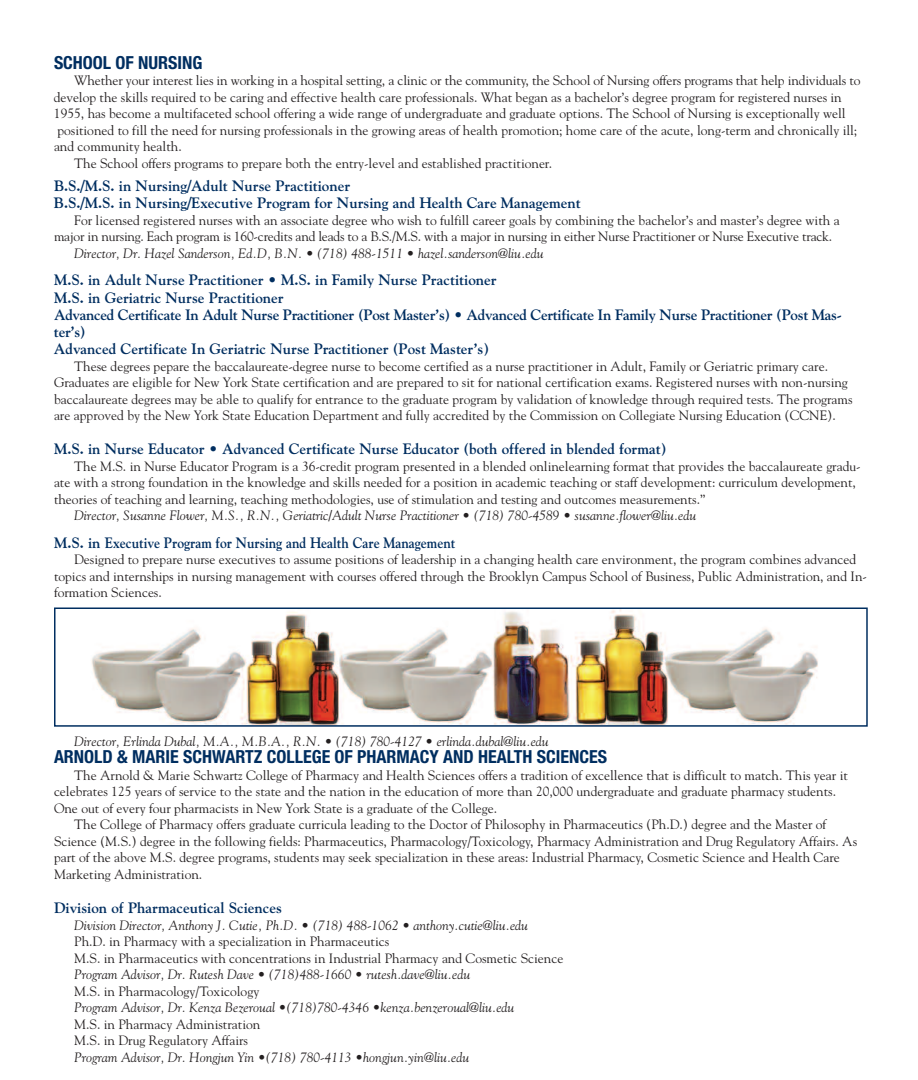
<style>
.page{position:relative;width:918px;height:1080px;background:#fff}
.page>*{position:absolute;margin:0;border:0;box-sizing:border-box;transform-origin:0 0}
.t1{font:700 condensed 18px "Helvetica Neue";color:#002e60}
.t2{font:700 15px/17.2px "Goudy";color:#002e60}
.t3{font:13.5px/16.5px "Goudy";color:#231f20}
.t4{font:italic 13.5px "Goudy";color:#231f20}
</style>
<div class="page">
<img style="left:91px;top:611px;width:727px;height:113px">
<div style="left:54px;top:608px;width:814px;height:119px;border:2px solid #002e60"></div>
<h1 class="t1" style="left:54px;top:56px;width:150px">SCHOOL OF NURSING</h1>
<p class="t3" style="left:74px;top:72px;width:788px">Whether your interest lies in working in a hospital setting, a clinic or the community, the School of Nursing offers programs that help individuals to</p>
<p class="t3" style="left:54px;top:89px;width:789px">develop the skills required to be caring and effective health care professionals. What began as a bachelor’s degree program for registered nurses in</p>
<p class="t3" style="left:54px;top:105px;width:793px">1955, has become a multifaceted school offering a wide range of undergraduate and graduate options. The School of Nursing is exceptionally well</p>
<p class="t3" style="left:57px;top:122px;width:801px">positioned to fill the need for nursing professionals in the growing areas of health promotion; home care of the acute, long-term and chronically ill;</p>
<p class="t3" style="left:54px;top:138px;width:129px">and community health.</p>
<p class="t3" style="left:74px;top:155px;width:479px">The School offers programs to prepare both the entry-level and established practitioner.</p>
<p class="t2" style="left:54px;top:177px;width:528px">B.S./M.S. in Nursing/Adult Nurse Practitioner<br>B.S./M.S. in Nursing/Executive Program for Nursing and Health Care Management</p>
<p class="t3" style="left:54px;top:212px;width:787px;text-indent:20px">For licensed registered nurses with an associate degree who wish to fulfill career goals by combining the bachelor’s and master’s degree with a major in nursing. Each program is 160-credits and leads to a B.S./M.S. with a major in nursing in either Nurse Practitioner or Nurse Executive track.</p>
<p class="t4" style="left:74px;top:245px;width:471px">Director, Dr. Hazel Sanderson, Ed.D, B.N. • (718) 488-1511 • hazel.sanderson@liu.edu</p>
<p class="t2" style="left:54px;top:271px;width:789px">M.S. in Adult Nurse Practitioner • M.S. in Family Nurse Practitioner<br>M.S. in Geriatric Nurse Practitioner<br>Advanced Certificate In Adult Nurse Practitioner (Post Master’s) • Advanced Certificate In Family Nurse Practitioner (Post Mas&shy;ter’s)<br>Advanced Certificate In Geriatric Nurse Practitioner (Post Master’s)</p>
<p class="t3" style="left:54px;top:358px;width:800px;text-indent:20px">These degrees pepare the baccalaureate-degree nurse to become certified as a nurse practitioner in Adult, Family or Geriatric primary care.<br>Graduates are eligible for New York State certification and are prepared to sit for national certification exams. Registered nurses with non-nursing baccalaureate degrees may be able to qualify for entrance to the graduate program by validation of knowledge through required tests. The programs are approved by the New York State Education Department and fully accredited by the Commission on Collegiate Nursing Education (CCNE).</p>
<p class="t2" style="left:54px;top:440px;width:614px">M.S. in Nurse Educator • Advanced Certificate Nurse Educator (both offered in blended format)</p>
<p class="t3" style="left:54px;top:458px;width:808px;text-indent:20px">The M.S. in Nurse Educator Program is a 36-credit program presented in a blended onlinelearning format that provides the baccalaureate gradu&shy;ate with a strong foundation in the knowledge and skills needed for a position in academic teaching or staff development: curriculum development, theories of teaching and learning, teaching methodologies, use of stimulation and testing and outcomes measurements.”</p>
<p class="t4" style="left:74px;top:507px;width:624px">Director, Susanne Flower, M.S., R.N., Geriatric/Adult Nurse Practitioner • (718) 780-4589 • susanne.flower@liu.edu</p>
<p class="t2" style="left:54px;top:534px;width:403px">M.S. in Executive Program for Nursing and Health Care Management</p>
<p class="t3" style="left:54px;top:551px;width:815px;text-indent:20px">Designed to prepare nurse executives to assume positions of leadership in a changing health care environment, the program combines advanced topics and internships in nursing management with courses offered through the Brooklyn Campus School of Business, Public Administration, and In&shy;formation Sciences.</p>
<p class="t4" style="left:74px;top:733px;width:476px">Director, Erlinda Dubal, M.A., M.B.A., R.N. • (718) 780-4127 • erlinda.dubal@liu.edu</p>
<h1 class="t1" style="left:54px;top:750px;width:555px">ARNOLD &amp; MARIE SCHWARTZ COLLEGE OF PHARMACY AND HEALTH SCIENCES</h1>
<p class="t3" style="left:74px;top:767px;width:775px">The Arnold &amp; Marie Schwartz College of Pharmacy and Health Sciences offers a tradition of excellence that is difficult to match. This year it</p>
<p class="t3" style="left:54px;top:783px;width:784px">celebrates 125 years of service to the state and the nation in the education of more than 20,000 undergraduate and graduate pharmacy students.</p>
<p class="t3" style="left:54px;top:800px;width:445px">One out of every four pharmacists in New York State is a graduate of the College.</p>
<p class="t3" style="left:74px;top:816px;width:754px">The College of Pharmacy offers graduate curricula leading to the Doctor of Philosophy in Pharmaceutics (Ph.D.) degree and the Master of</p>
<p class="t3" style="left:54px;top:833px;width:805px">Science (M.S.) degree in the following fields: Pharmaceutics, Pharmacology/Toxicology, Pharmacy Administration and Drug Regulatory Affairs. As</p>
<p class="t3" style="left:54px;top:849px;width:787px">part of the above M.S. degree programs, students may seek specialization in these areas: Industrial Pharmacy, Cosmetic Science and Health Care</p>
<p class="t3" style="left:54px;top:866px;width:150px">Marketing Administration.</p>
<p class="t2" style="left:54px;top:899px;width:230px">Division of Pharmaceutical Sciences</p>
<p class="t4" style="left:74px;top:917px;width:455px">Division Director, Anthony J. Cutie, Ph.D. • (718) 488-1062 • anthony.cutie@liu.edu</p>
<p class="t3" style="left:74px;top:933px;width:491px">Ph.D. in Pharmacy with a specialization in Pharmaceutics<br>M.S. in Pharmaceutics with concentrations in Industrial Pharmacy and Cosmetic Science</p>
<p class="t4" style="left:74px;top:966px;width:397px">Program Advisor, Dr. Rutesh Dave • (718)488-1660 • rutesh.dave@liu.edu</p>
<p class="t3" style="left:74px;top:983px;width:187px">M.S. in Pharmacology/Toxicology</p>
<p class="t4" style="left:74px;top:999px;width:442px">Program Advisor, Dr. Kenza Bezeroual •(718)780-4346 •kenza.benzeroual@liu.edu</p>
<p class="t3" style="left:74px;top:1016px;width:188px">M.S. in Pharmacy Administration<br>M.S. in Drug Regulatory Affairs</p>
<p class="t4" style="left:74px;top:1049px;width:397px">Program Advisor, Dr. Hongjun Yin •(718) 780-4113 •hongjun.yin@liu.edu</p>
</div>
